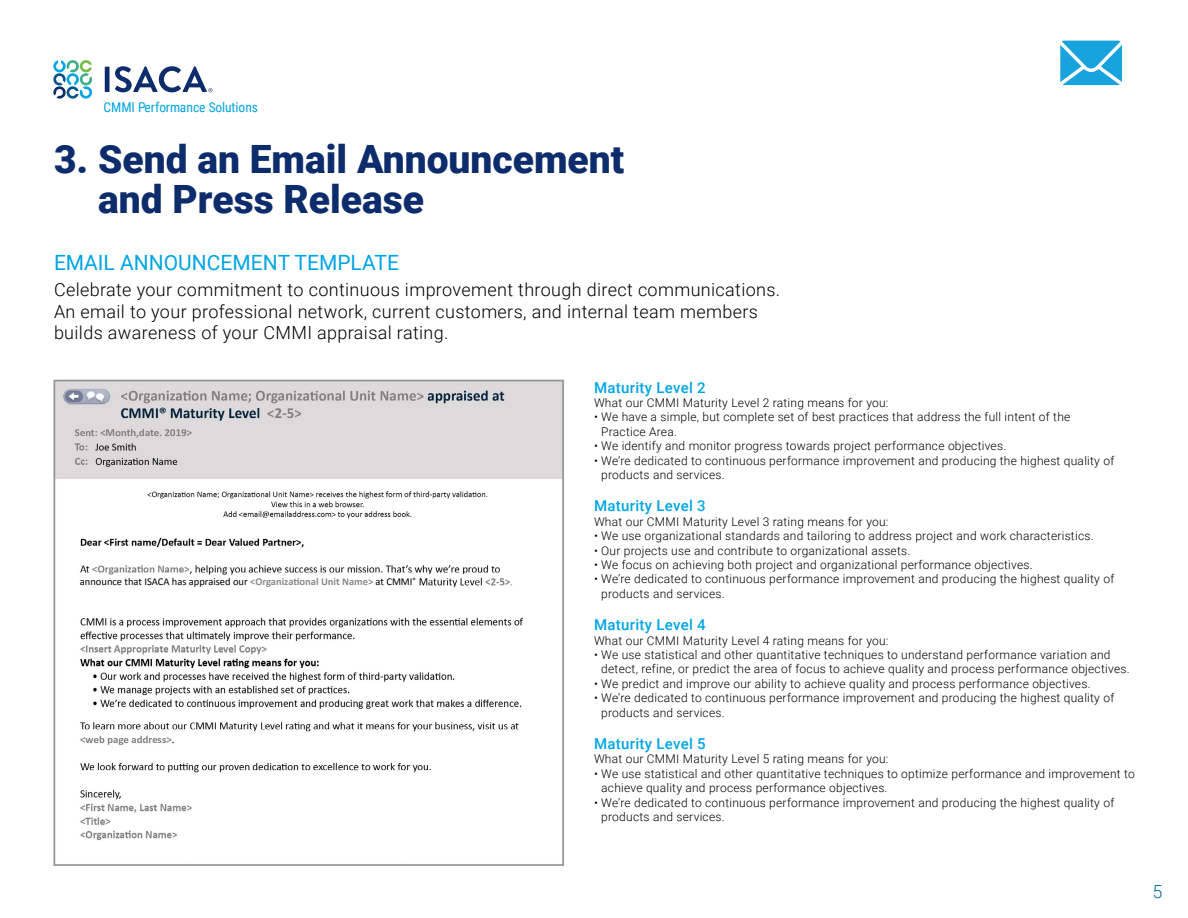
<style>
.page{position:relative;width:1188px;height:918px;background:#fff}
.page>*{position:absolute;margin:0;border:0;box-sizing:border-box;transform-origin:0 0}
.t1{font:900 39px/40.5px "Roboto";color:#0d2c6c}
.t2{font:21px "Roboto";color:#00a5e4}
.t3{font:300 18px/21.6px "Roboto";letter-spacing:.02em;color:#000}
.t4{font:300 18px "Roboto";color:#006b94}
.t5{font:500 15px "Roboto";letter-spacing:.02em;color:#00a5e4}
.t6{font:13.5px "Roboto Condensed";color:#00a5e4}
.t7{font:300 12px/14.4px "Roboto";letter-spacing:.02em;color:#000}
.t8{font:10.5px "Calibri";color:#000}
.s1{font-weight:700;color:#8d8989}
</style>
<div class="page">
<img style="left:53px;top:379px;width:511px;height:487px">
<svg style="left:1060px;top:40px;width:62px;height:45px;background:#44b4e3"></svg>
<svg style="left:53px;top:60px;width:39px;height:39px"></svg>
<div style="left:105px;top:67px;width:5px;height:25px;background:#0d2c6c"></div>
<svg style="left:115px;top:66px;width:98px;height:26px"></svg>
<div style="left:74px;top:577px;width:406px;height:12px;background:#fff"></div>
<div style="left:80px;top:590px;width:162px;height:15px;background:#fff"></div>
<img style="left:418px;top:574px;width:98px;height:15px">
<p class="t6" style="left:103px;top:98px;width:156px">CMMI Performance Solutions</p>
<h1 class="t1" style="left:98px;top:137px;width:528px;text-indent:-44px">3. Send an Email Announcement and Press Release</h1>
<h2 class="t2" style="left:54px;top:248px;width:346px">EMAIL ANNOUNCEMENT TEMPLATE</h2>
<h3 class="t3" style="left:54px;top:278px;width:728px">Celebrate your commitment to continuous improvement through direct communications.<br>An email to your professional network, current customers, and internal team members builds awareness of your CMMI appraisal rating.</h3>
<p class="t8" style="left:80px;top:575px;width:337px">announce that ISACA has appraised our <span class="s1">&lt;Organizational Unit Name&gt;</span> at CMMI<sup>®</sup></p>
<p class="t5" style="left:594px;top:377px;width:113px">Maturity Level 2</p>
<p class="t7" style="left:594px;top:395px;width:296px">What our CMMI Maturity Level 2 rating means for you:</p>
<p class="t7" style="left:601px;top:410px;width:471px;text-indent:-7px">• We have a simple, but complete set of best practices that address the full intent of the<br>Practice Area.</p>
<p class="t7" style="left:594px;top:438px;width:414px">• We identify and monitor progress towards project performance objectives.</p>
<p class="t7" style="left:601px;top:453px;width:515px;text-indent:-7px">• We’re dedicated to continuous performance improvement and producing the highest quality of products and services.</p>
<p class="t5" style="left:594px;top:496px;width:113px">Maturity Level 3</p>
<p class="t7" style="left:594px;top:514px;width:296px">What our CMMI Maturity Level 3 rating means for you:</p>
<p class="t7" style="left:594px;top:528px;width:501px">• We use organizational standards and tailoring to address project and work characteristics.</p>
<p class="t7" style="left:594px;top:543px;width:318px">• Our projects use and contribute to organizational assets.</p>
<p class="t7" style="left:594px;top:557px;width:440px">• We focus on achieving both project and organizational performance objectives.</p>
<p class="t7" style="left:601px;top:572px;width:515px;text-indent:-7px">• We’re dedicated to continuous performance improvement and producing the highest quality of products and services.</p>
<p class="t5" style="left:594px;top:614px;width:113px">Maturity Level 4</p>
<p class="t7" style="left:594px;top:633px;width:296px">What our CMMI Maturity Level 4 rating means for you:</p>
<p class="t7" style="left:601px;top:647px;width:530px;text-indent:-7px">• We use statistical and other quantitative techniques to understand performance variation and detect, refine, or predict the area of focus to achieve quality and process performance objectives.</p>
<p class="t7" style="left:594px;top:676px;width:498px">• We predict and improve our ability to achieve quality and process performance objectives.</p>
<p class="t7" style="left:601px;top:690px;width:515px;text-indent:-7px">• We’re dedicated to continuous performance improvement and producing the highest quality of products and services.</p>
<p class="t5" style="left:594px;top:733px;width:113px">Maturity Level 5</p>
<p class="t7" style="left:594px;top:752px;width:296px">What our CMMI Maturity Level 5 rating means for you:</p>
<p class="t7" style="left:601px;top:766px;width:535px;text-indent:-7px">• We use statistical and other quantitative techniques to optimize performance and improvement to achieve quality and process performance objectives.</p>
<p class="t7" style="left:601px;top:795px;width:515px;text-indent:-7px">• We’re dedicated to continuous performance improvement and producing the highest quality of products and services.</p>
<h3 class="t4" style="left:1152px;top:879px;width:11px">5</h3>
</div>
